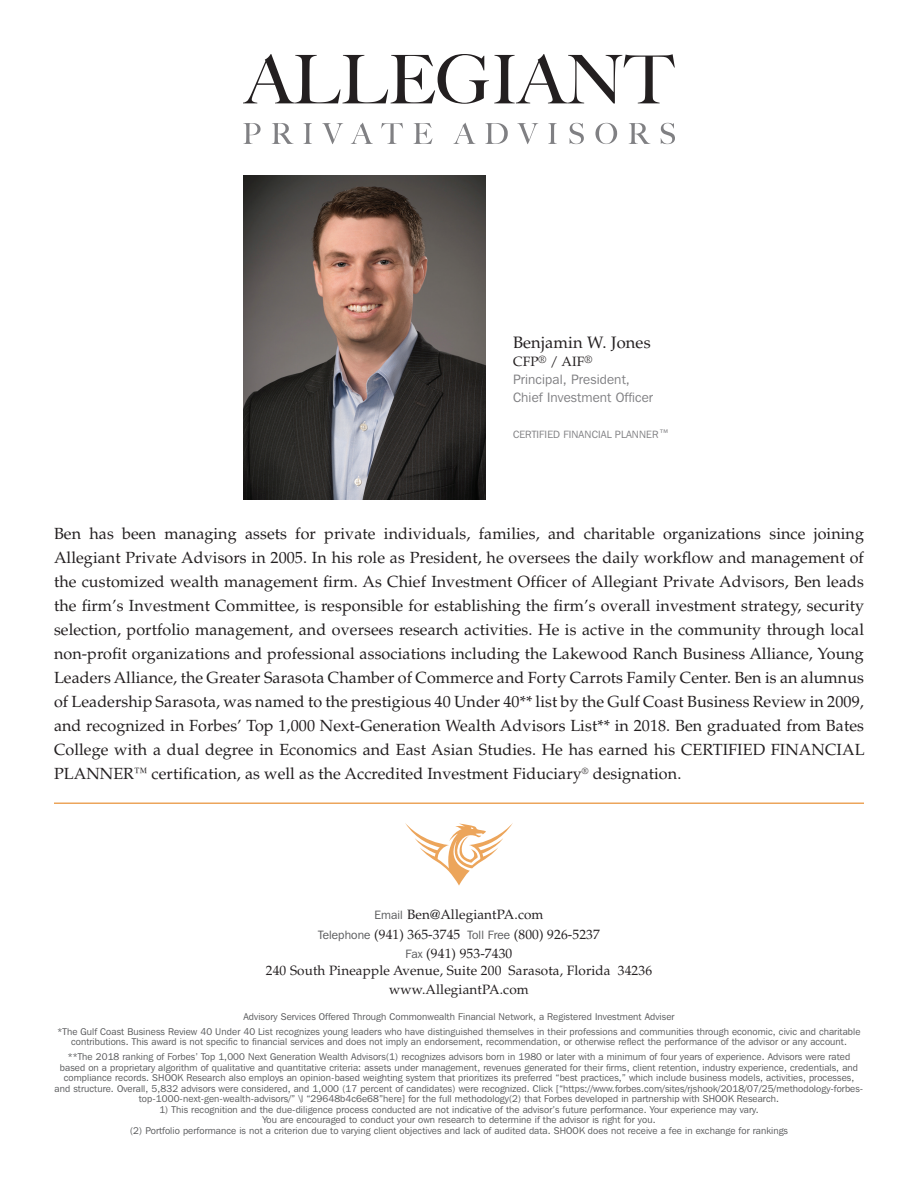
<style>
.page{position:relative;width:918px;height:1188px;background:#fff}
.page>*{position:absolute;margin:0;border:0;box-sizing:border-box;transform-origin:0 0}
.t1{font:16.5px "Palatino";letter-spacing:.01em;color:#231f20}
.t2{font:16.2px/24px "Palatino";letter-spacing:.005em;color:#231f20;text-align:justify}
.t3{font:13.5px "Palatino";letter-spacing:.01em;color:#231f20}
.t4{font:13.5px/18px "Franklin Gothic IT Cby BT";letter-spacing:.01em;color:#808083}
.t5{font:10.5px "Franklin Gothic IT Cby BT";letter-spacing:.01em;color:#808083}
.t6{font:9.75px/10.5px "Franklin Gothic IT Cby BT";letter-spacing:.01em;color:#57585a;text-align:center}
.s1{font-size:13.5px}
.s2{font-family:"Franklin Gothic IT Cby BT";font-size:12px;color:#57585a}
</style>
<div class="page">
<img style="left:243px;top:176px;width:243px;height:323px">
<svg style="left:243px;top:123px;width:18px;height:21px"></svg>
<svg style="left:272px;top:123px;width:22px;height:21px"></svg>
<svg style="left:303px;top:123px;width:9px;height:21px"></svg>
<svg style="left:322px;top:123px;width:21px;height:21px"></svg>
<svg style="left:351px;top:123px;width:22px;height:21px"></svg>
<svg style="left:381px;top:123px;width:22px;height:21px"></svg>
<svg style="left:413px;top:123px;width:19px;height:21px"></svg>
<svg style="left:453px;top:123px;width:23px;height:21px"></svg>
<svg style="left:485px;top:123px;width:23px;height:21px"></svg>
<svg style="left:517px;top:123px;width:21px;height:21px"></svg>
<svg style="left:548px;top:123px;width:9px;height:21px"></svg>
<svg style="left:570px;top:123px;width:14px;height:21px"></svg>
<svg style="left:595px;top:123px;width:22px;height:21px"></svg>
<svg style="left:629px;top:123px;width:21px;height:21px"></svg>
<svg style="left:661px;top:123px;width:14px;height:21px"></svg>
<svg style="left:243px;top:54px;width:432px;height:50px"></svg>
<hr style="left:54px;top:802px;width:810px;height:2px;background:#eca55b">
<svg style="left:405px;top:823px;width:108px;height:63px"></svg>
<p class="t1" style="left:513px;top:333px;width:139px">Benjamin W. Jones</p>
<p class="t3" style="left:513px;top:353px;width:81px">CFP<sup>®</sup> / AIF<sup>®</sup></p>
<p class="t4" style="left:513px;top:370px;width:142px">Principal, President,<br>Chief Investment Officer</p>
<p class="t5" style="left:513px;top:428px;width:158px">CERTIFIED FINANCIAL PLANNER<span class="s1">™</span></p>
<p class="t2" style="left:54px;top:522px;width:812px">Ben has been managing assets for private individuals, families, and charitable organizations since joining Allegiant Private Advisors in 2005. In his role as President, he oversees the daily workflow and management of the customized wealth management firm. As Chief Investment Officer of Allegiant Private Advisors, Ben leads the firm’s Investment Committee, is responsible for establishing the firm’s overall investment strategy, security selection, portfolio management, and oversees research activities. He is active in the community through local non-profit organizations and professional associations including the Lakewood Ranch Business Alliance, Young Leaders Alliance, the Greater Sarasota Chamber of Commerce and Forty Carrots Family Center. Ben is an alumnus of Leadership Sarasota, was named to the prestigious 40 Under 40** list by the Gulf Coast Business Review in 2009, and recognized in Forbes’ Top 1,000 Next-Generation Wealth Advisors List** in 2018. Ben graduated from Bates College with a dual degree in Economics and East Asian Studies. He has earned his CERTIFIED FINANCIAL PLANNER<span class="s1">™</span> certification, as well as the Accredited Investment Fiduciary<sup>®</sup> designation.</p>
<p class="t3" style="left:374px;top:907px;width:171px"><span class="s2">Email</span> Ben@AllegiantPA.com</p>
<p class="t3" style="left:318px;top:926px;width:283px"><span class="s2">Telephone</span> (941) 365-3745 <span class="s2">Toll Free</span> (800) 926-5237</p>
<p class="t3" style="left:406px;top:946px;width:108px"><span class="s2">Fax</span> (941) 953-7430</p>
<p class="t3" style="left:266px;top:962px;width:388px">240 South Pineapple Avenue, Suite 200 Sarasota, Florida 34236</p>
<p class="t3" style="left:389px;top:982px;width:141px">www.AllegiantPA.com</p>
<p class="t6" style="left:243px;top:1011px;width:433px">Advisory Services Offered Through Commonwealth Financial Network, a Registered Investment Adviser</p>
<p class="t6" style="left:57px;top:1026px;width:805px">*The Gulf Coast Business Review 40 Under 40 List recognizes young leaders who have distinguished themselves in their professions and communities through economic, civic and charitable contributions. This award is not specific to financial services and does not imply an endorsement, recommendation, or otherwise reflect the performance of the advisor or any account.</p>
<p class="t6" style="left:55px;top:1052px;width:810px">**The 2018 ranking of Forbes’ Top 1,000 Next Generation Wealth Advisors(1) recognizes advisors born in 1980 or later with a minimum of four years of experience. Advisors were rated based on a proprietary algorithm of qualitative and quantitative criteria: assets under management, revenues generated for their firms, client retention, industry experience, credentials, and compliance records. SHOOK Research also employs an opinion-based weighting system that prioritizes its preferred “best practices,” which include business models, activities, processes, and structure. Overall, 5,832 advisors were considered, and 1,000 (17 percent of candidates) were recognized. Click [“https://www.forbes.com/sites/rjshook/2018/07/25/methodology-forbes&shy;top-1000-next-gen-wealth-advisors/” \l “29648b4c6e68”here] for the full methodology(2) that Forbes developed in partnership with SHOOK Research.</p>
<p class="t6" style="left:159px;top:1104px;width:601px">1) This recognition and the due-diligence process conducted are not indicative of the advisor’s future performance. Your experience may vary.<br>You are encouraged to conduct your own research to determine if the advisor is right for you.</p>
<p class="t6" style="left:130px;top:1125px;width:660px">(2) Portfolio performance is not a criterion due to varying client objectives and lack of audited data. SHOOK does not receive a fee in exchange for rankings</p>
</div>
